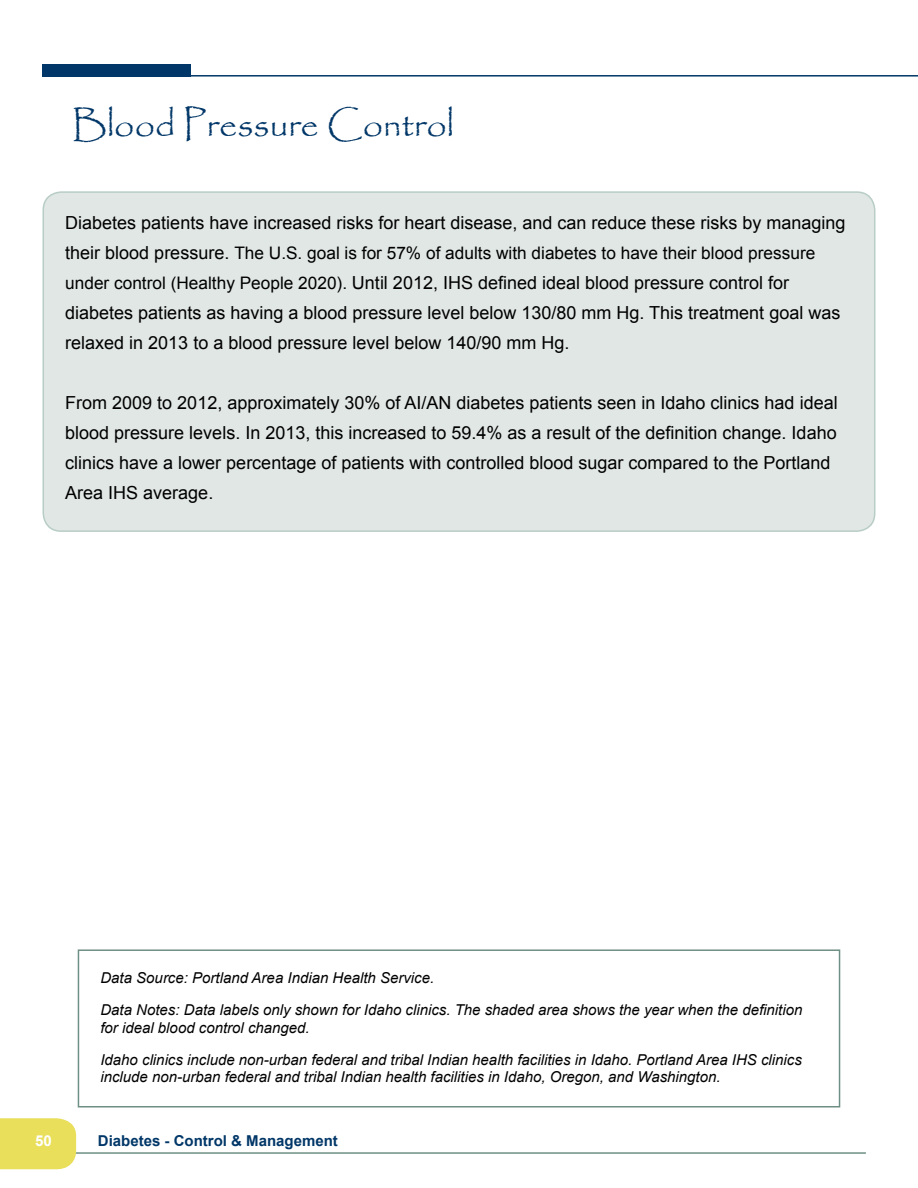
<style>
.page{position:relative;width:918px;height:1188px;background:#fff}
.page>*{position:absolute;margin:0;border:0;box-sizing:border-box;transform-origin:0 0}
.t1{font:36px "Papyrus";color:#003768}
.t2{font:18px/30px "Arial";color:#000}
.t3{font:17.25px "Arial";color:#000}
.t4{font:italic 15px/32.2px "Arial";color:#000}
.t5{font:700 15px "Arial";color:#003768}
.t6{font:700 15px "Arial";color:#fff}
.s1{font-size:18px}
.s2{font-size:17.25px}
</style>
<div class="page">
<div style="left:78px;top:949px;width:762px;height:158px;border:2px solid #6e8f85"></div>
<div style="left:43px;top:192px;width:832px;height:339px;background:#e0e7e4;border-radius:18px"></div>
<div style="left:43px;top:191px;width:832px;height:341px;border:2px solid #b8cdc5;border-radius:18px"></div>
<hr style="left:55px;top:1152px;width:811px;height:2px;background:#6e8f85">
<svg style="left:0;top:1118px;width:77px;height:52px;background:#eae165"></svg>
<div style="left:43px;top:64px;width:148px;height:13px;background:#003768"></div>
<hr style="left:64px;top:75px;width:854px;height:2px;background:#003768">
<p class="t1" style="left:72px;top:102px;width:383px">Blood Pressure Control</p>
<p class="t2" style="left:65px;top:208px;width:782px">Diabetes patients have increased risks for heart disease, and can reduce these risks by managing</p>
<p class="t3" style="left:65px;top:241px;width:752px"><span class="s1">their blood pressure.</span> The U.S. goal is for 57% of adults with diabetes to have their blood pressure</p>
<p class="t2" style="left:65px;top:268px;width:777px"><span class="s2">under control (Healthy People 2020).</span> Until 2012, IHS defined ideal blood pressure control for diabetes patients as having a blood pressure level below 130/80 mm Hg. This treatment goal was relaxed in 2013 to a blood pressure level below 140/90 mm Hg.</p>
<p class="t2" style="left:65px;top:388px;width:774px">From 2009 to 2012, approximately 30% of AI/AN diabetes patients seen in Idaho clinics had ideal blood pressure levels. In 2013, this increased to 59.4% as a result of the definition change. Idaho clinics have a lower percentage of patients with controlled blood sugar compared to the Portland Area IHS average.</p>
<p class="t4" style="left:100px;top:962px;width:703px">Data Source: Portland Area Indian Health Service.<br>Data Notes: Data labels only shown for Idaho clinics. The shaded area shows the year when the definition</p>
<p class="t4" style="left:100px;top:1011px;width:703px">for ideal blood control changed.<br>Idaho clinics include non-urban federal and tribal Indian health facilities in Idaho. Portland Area IHS clinics</p>
<p class="t4" style="left:100px;top:1061px;width:622px">include non-urban federal and tribal Indian health facilities in Idaho, Oregon, and Washington.</p>
<p class="t6" style="left:35px;top:1131px;width:18px">50</p>
<p class="t5" style="left:98px;top:1131px;width:242px">Diabetes - Control &amp; Management</p>
</div>
